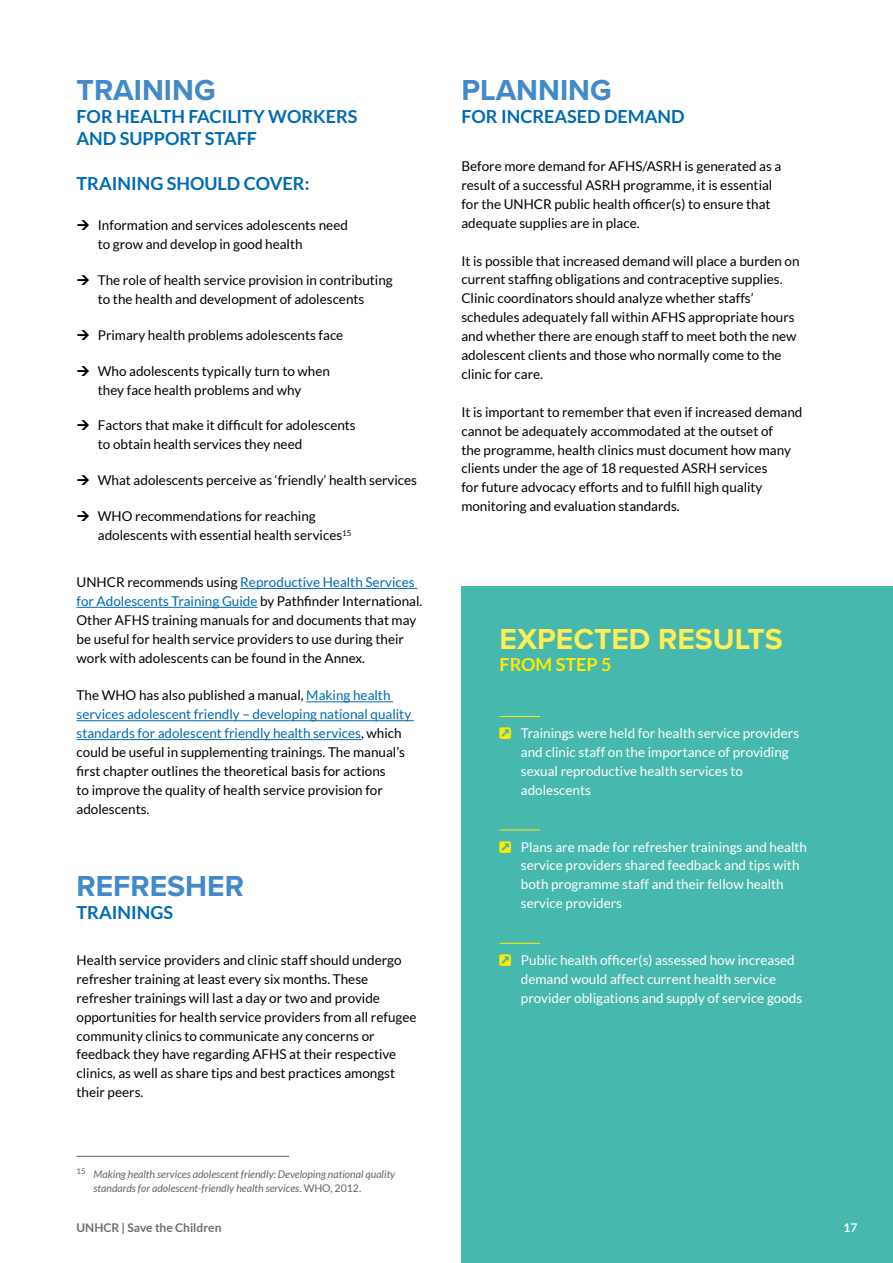
<style>
.page{position:relative;width:893px;height:1263px;background:#fff}
.page>*{position:absolute;margin:0;border:0;box-sizing:border-box;transform-origin:0 0}
.t1{font:700 30px "Proxima Nova";color:#4189c8}
.t2{font:700 30px "Proxima Nova";color:#fe5}
.t3{font:700 18px/22.5px "Lato";color:#006ab4}
.t4{font:700 18px "Lato";color:#ffea00}
.t5{font:13.5px/18.9px "Lato";color:#000}
.t6{font:13.5px/18.9px "Lato";color:#fff}
.t7{font:700 12px "Lato";color:#706f6f}
.t8{font:700 12px "Lato";color:#fff}
.t9{font:italic 10.5px/13.5px "Lato";color:#646363}
.s1{color:#006ab4}
.s2{font-style:normal}
</style>
<div class="page">
<hr style="left:240px;top:588px;width:177px;height:1px;background:#006ab4">
<hr style="left:77px;top:607px;width:180px;height:1px;background:#006ab4">
<hr style="left:306px;top:701px;width:87px;height:1px;background:#006ab4">
<hr style="left:77px;top:720px;width:337px;height:1px;background:#006ab4">
<hr style="left:77px;top:739px;width:284px;height:1px;background:#006ab4">
<hr style="left:77px;top:1156px;width:212px;height:1px;background:#646363">
<div style="left:461px;top:587px;width:432px;height:676px;background:#47b8ad"></div>
<hr style="left:500px;top:716px;width:40px;height:1px;background:#ffea00">
<hr style="left:500px;top:829px;width:40px;height:1px;background:#ffea00">
<hr style="left:500px;top:943px;width:40px;height:1px;background:#ffea00">
<h1 class="t1" style="left:77px;top:72px;width:141px">TRAINING</h1>
<h2 class="t3" style="left:77px;top:105px;width:282px">FOR HEALTH FACILITY WORKERS<br>AND SUPPORT STAFF</h2>
<h2 class="t3" style="left:77px;top:172px;width:234px">TRAINING SHOULD COVER:</h2>
<p class="t5" style="left:98px;top:216px;width:252px">Information and services adolescents need to grow and develop in good health</p>
<p class="t5" style="left:98px;top:270px;width:296px">The role of health service provision in contributing to the health and development of adolescents</p>
<p class="t5" style="left:98px;top:325px;width:247px">Primary health problems adolescents face</p>
<p class="t5" style="left:98px;top:361px;width:234px">Who adolescents typically turn to when they face health problems and why</p>
<p class="t5" style="left:98px;top:416px;width:259px">Factors that make it difficult for adolescents to obtain health services they need</p>
<p class="t5" style="left:98px;top:471px;width:321px">What adolescents perceive as ‘friendly’ health services</p>
<p class="t5" style="left:98px;top:507px;width:255px">WHO recommendations for reaching adolescents with essential health services<sup>15</sup></p>
<p class="t5" style="left:77px;top:572px;width:347px">UNHCR recommends using <span class="s1">Reproductive Health Services for Adolescents Training Guide</span> by Pathfinder International.<br>Other AFHS training manuals for and documents that may be useful for health service providers to use during their work with adolescents can be found in the Annex.</p>
<p class="t5" style="left:77px;top:686px;width:336px">The WHO has also published a manual, <span class="s1">Making health services adolescent friendly – developing national quality standards for adolescent friendly health services</span>, which could be useful in supplementing trainings. The manual’s first chapter outlines the theoretical basis for actions<br>to improve the quality of health service provision for adolescents.</p>
<h1 class="t1" style="left:77px;top:868px;width:169px">REFRESHER</h1>
<h2 class="t3" style="left:77px;top:900px;width:98px">TRAININGS</h2>
<p class="t5" style="left:77px;top:950px;width:342px">Health service providers and clinic staff should undergo refresher training at least every six months. These refresher trainings will last a day or two and provide opportunities for health service providers from all refugee community clinics to communicate any concerns or feedback they have regarding AFHS at their respective clinics, as well as share tips and best practices amongst their peers.</p>
<p class="t9" style="left:94px;top:1168px;width:303px;text-indent:-17px"><sup>15</sup> Making health services adolescent friendly: Developing national quality standards for adolescent-friendly health services<span class="s2">. WHO, 2012.</span></p>
<h1 class="t1" style="left:461px;top:72px;width:152px">PLANNING</h1>
<h2 class="t3" style="left:461px;top:105px;width:225px">FOR INCREASED DEMAND</h2>
<p class="t5" style="left:461px;top:157px;width:322px">Before more demand for AFHS/ASRH is generated as a result of a successful ASRH programme, it is essential for the UNHCR public health officer(s) to ensure that adequate supplies are in place.</p>
<p class="t5" style="left:461px;top:251px;width:340px">It is possible that increased demand will place a burden on current staffing obligations and contraceptive supplies.<br>Clinic coordinators should analyze whether staffs’ schedules adequately fall within AFHS appropriate hours and whether there are enough staff to meet both the new adolescent clients and those who normally come to the clinic for care.</p>
<p class="t5" style="left:461px;top:402px;width:343px">It is important to remember that even if increased demand cannot be adequately accommodated at the outset of<br>the programme, health clinics must document how many clients under the age of 18 requested ASRH services<br>for future advocacy efforts and to fulfill high quality monitoring and evaluation standards.</p>
<h1 class="t2" style="left:500px;top:621px;width:285px">EXPECTED RESULTS</h1>
<h2 class="t4" style="left:500px;top:654px;width:113px">FROM STEP 5</h2>
<p class="t6" style="left:521px;top:724px;width:280px">Trainings were held for health service providers and clinic staff on the importance of providing sexual reproductive health services to adolescents</p>
<p class="t6" style="left:521px;top:837px;width:288px">Plans are made for refresher trainings and health service providers shared feedback and tips with both programme staff and their fellow health service providers</p>
<p class="t6" style="left:521px;top:950px;width:283px">Public health officer(s) assessed how increased demand would affect current health service provider obligations and supply of service goods</p>
<p class="t7" style="left:77px;top:1221px;width:146px">UNHCR | Save the Children</p>
<p class="t8" style="left:843px;top:1221px;width:15px">17</p>
</div>
